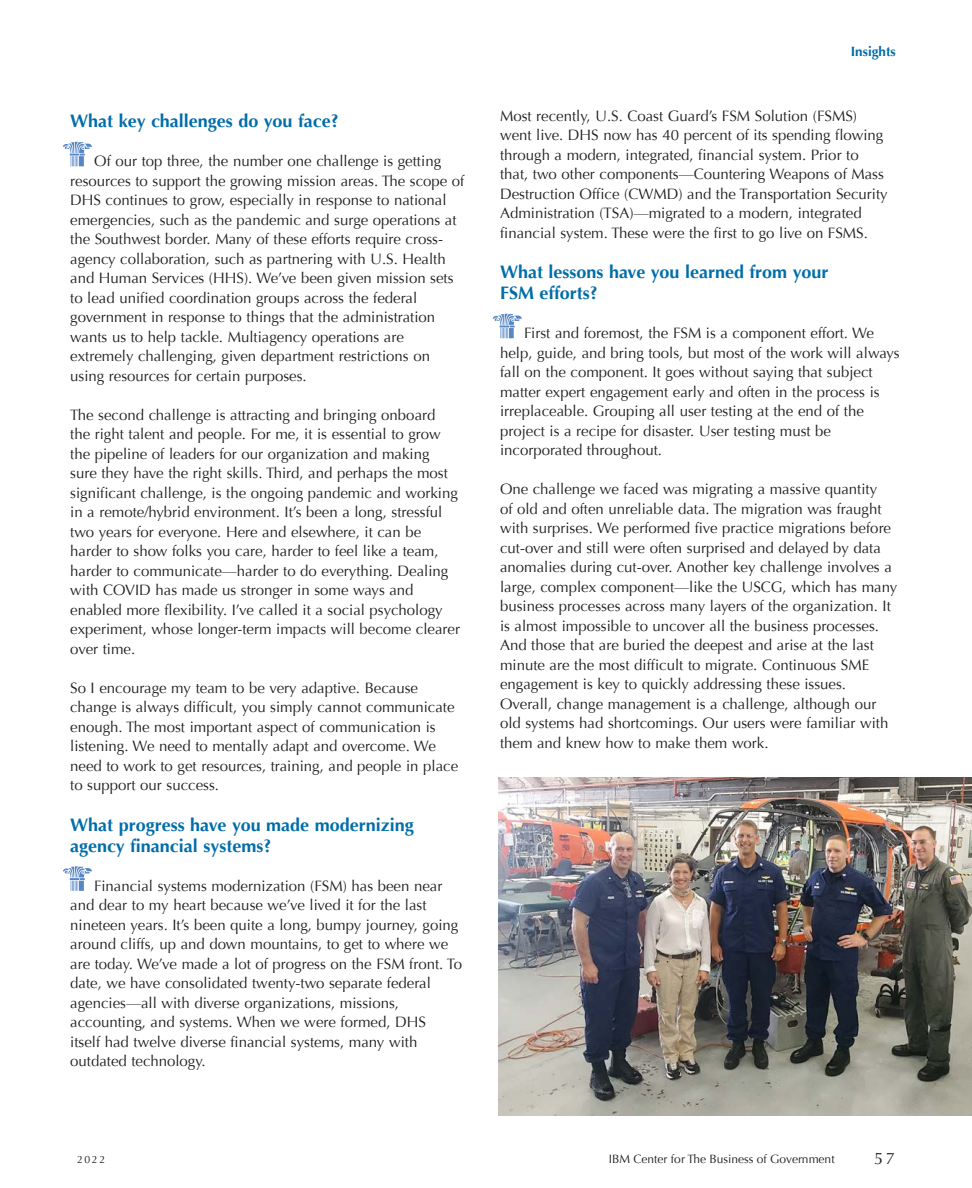
<style>
.page{position:relative;width:972px;height:1188px;background:#fff}
.page>*{position:absolute;margin:0;border:0;box-sizing:border-box;transform-origin:0 0}
.t1{font:700 18px/21px "Optima";color:#006da9}
.t2{font:16.5px "Optima";color:#231f20}
.t3{font:15px/19.5px "Optima";color:#231f20}
.t4{font:700 13.5px "Optima";color:#006da9}
.t5{font:12px "Optima";color:#231f20}
.t6{font:10.5px "Optima";color:#231f20}
</style>
<div class="page">
<svg style="left:63px;top:142px;width:29px;height:24px"></svg>
<svg style="left:63px;top:866px;width:29px;height:25px"></svg>
<svg style="left:493px;top:314px;width:29px;height:24px"></svg>
<img style="left:499px;top:778px;width:473px;height:337px">
<p class="t1" style="left:70px;top:111px;width:270px">What key challenges do you face?</p>
<p class="t3" style="left:70px;top:152px;width:396px;text-indent:24px">Of our top three, the number one challenge is getting resources to support the growing mission areas. The scope of DHS continues to grow, especially in response to national emergencies, such as the pandemic and surge operations at the Southwest border. Many of these efforts require cross&shy;agency collaboration, such as partnering with U.S. Health and Human Services (HHS). We’ve been given mission sets to lead unified coordination groups across the federal government in response to things that the administration wants us to help tackle. Multiagency operations are extremely challenging, given department restrictions on using resources for certain purposes.</p>
<p class="t3" style="left:70px;top:405px;width:391px">The second challenge is attracting and bringing onboard<br>the right talent and people. For me, it is essential to grow the pipeline of leaders for our organization and making<br>sure they have the right skills. Third, and perhaps the most significant challenge, is the ongoing pandemic and working in a remote/hybrid environment. It’s been a long, stressful two years for everyone. Here and elsewhere, it can be harder to show folks you care, harder to feel like a team, harder to communicate—harder to do everything. Dealing with COVID has made us stronger in some ways and enabled more flexibility. I’ve called it a social psychology experiment, whose longer-term impacts will become clearer over time.</p>
<p class="t3" style="left:70px;top:678px;width:389px">So I encourage my team to be very adaptive. Because change is always difficult, you simply cannot communicate enough. The most important aspect of communication is listening. We need to mentally adapt and overcome. We need to work to get resources, training, and people in place to support our success.</p>
<p class="t1" style="left:70px;top:814px;width:345px">What progress have you made modernizing agency financial systems?</p>
<p class="t3" style="left:70px;top:876px;width:393px;text-indent:24px">Financial systems modernization (FSM) has been near and dear to my heart because we’ve lived it for the last nineteen years. It’s been quite a long, bumpy journey, going around cliffs, up and down mountains, to get to where we are today. We’ve made a lot of progress on the FSM front. To date, we have consolidated twenty-two separate federal agencies—all with diverse organizations, missions, accounting, and systems. When we were formed, DHS<br>itself had twelve diverse financial systems, many with outdated technology.</p>
<p class="t4" style="left:851px;top:44px;width:47px">Insights</p>
<p class="t3" style="left:500px;top:106px;width:389px">Most recently, U.S. Coast Guard’s FSM Solution (FSMS) went live. DHS now has 40 percent of its spending flowing through a modern, integrated, financial system. Prior to that, two other components—Countering Weapons of Mass Destruction Office (CWMD) and the Transportation Security Administration (TSA)—migrated to a modern, integrated financial system. These were the first to go live on FSMS.</p>
<p class="t1" style="left:500px;top:262px;width:330px">What lessons have you learned from your<br>FSM efforts?</p>
<p class="t3" style="left:500px;top:324px;width:401px;text-indent:24px">First and foremost, the FSM is a component effort. We help, guide, and bring tools, but most of the work will always fall on the component. It goes without saying that subject matter expert engagement early and often in the process is irreplaceable. Grouping all user testing at the end of the project is a recipe for disaster. User testing must be incorporated throughout.</p>
<p class="t3" style="left:500px;top:480px;width:399px">One challenge we faced was migrating a massive quantity<br>of old and often unreliable data. The migration was fraught with surprises. We performed five practice migrations before cut-over and still were often surprised and delayed by data anomalies during cut-over. Another key challenge involves a large, complex component—like the USCG, which has many business processes across many layers of the organization. It is almost impossible to uncover all the business processes.<br>And those that are buried the deepest and arise at the last minute are the most difficult to migrate. Continuous SME engagement is key to quickly addressing these issues.<br>Overall, change management is a challenge, although our old systems had shortcomings. Our users were familiar with them and knew how to make them work.</p>
<p class="t6" style="left:77px;top:1154px;width:30px">2022</p>
<p class="t5" style="left:609px;top:1152px;width:227px">IBM Center for The Business of Government</p>
<p class="t2" style="left:874px;top:1149px;width:22px">57</p>
</div>
